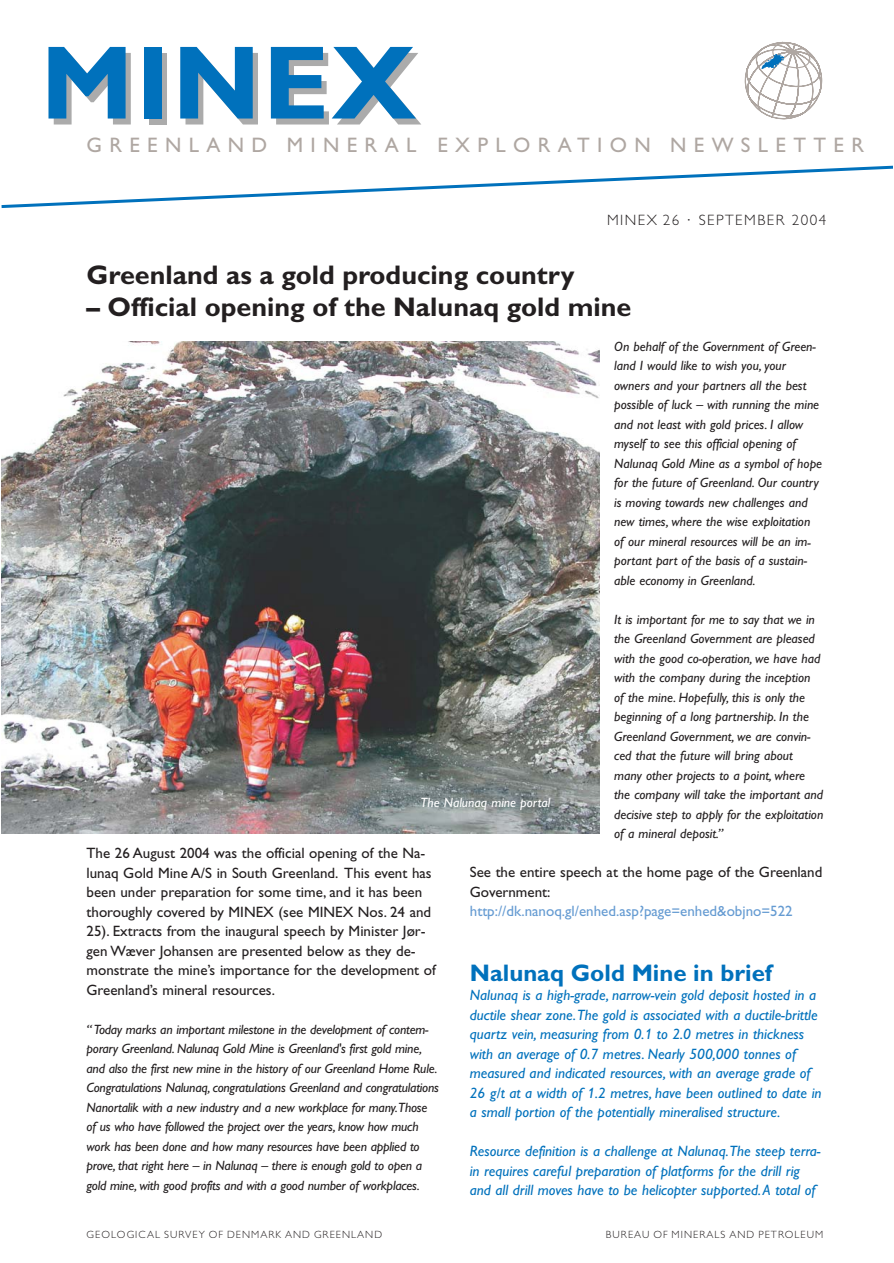
<style>
.page{position:relative;width:894px;height:1263px;background:#fff}
.page>*{position:absolute;margin:0;border:0;box-sizing:border-box;transform-origin:0 0}
.t1{font:700 105px "Gill Alt One";letter-spacing:.02em;color:#0071bc}
.t2{font:700 27px "Gill Alt One";color:#231f20}
.t3{font:700 24px "Gill Alt One";color:#0071bc}
.t4{font:21px "Gill Alt One";letter-spacing:.35em;color:#afa7a2}
.t5{font:italic 15px/19.5px "Gill Alt One";color:#0071bc}
.t6{font:15px/19.5px "Gill Alt One";color:#231f20}
.t7{font:15px "Gill Alt One";color:#659bd2}
.t8{font:300 15px "Gill Alt One";letter-spacing:.1em;color:#231f20}
.t9{font:italic 13.5px/19.5px "Gill Alt One";color:#231f20}
.t10{font:italic 13.5px "Gill Alt One";color:#fff}
.t11{font:300 10.5px "Gill Alt One";letter-spacing:.1em;color:#231f20}
</style>
<div class="page">
<svg style="left:744px;top:41px;width:79px;height:79px"></svg>
<svg style="left:1px;top:165px;width:892px;height:43px"></svg>
<img style="left:2px;top:341px;width:597px;height:492px">
<h1 class="t1" style="left:41px;top:44px;width:378px">MINEX</h1>
<h3 class="t4" style="left:87px;top:137px;width:779px">GREENLAND MINERAL EXPLORATION NEWSLETTER</h3>
<p class="t8" style="left:607px;top:214px;width:221px">MINEX 26 · SEPTEMBER 2004</p>
<h2 class="t2" style="left:87px;top:264px;width:489px">Greenland as a gold producing country</h2>
<h2 class="t2" style="left:87px;top:297px;width:546px">– Official opening of the Nalunaq gold mine</h2>
<p class="t9" style="left:614px;top:338px;width:210px">On behalf of the Government of Green&shy;land I would like to wish you, your owners and your partners all the best possible of luck – with running the mine and not least with gold prices. I allow myself to see this official opening of Nalunaq Gold Mine as a symbol of hope for the future of Greenland. Our country is moving towards new challenges and new times, where the wise exploitation of our mineral resources will be an im&shy;portant part of the basis of a sustain&shy;able economy in Greenland.</p>
<p class="t9" style="left:614px;top:611px;width:211px">It is important for me to say that we in the Greenland Government are pleased with the good co-operation, we have had with the company during the inception of the mine. Hopefully, this is only the beginning of a long partnership. In the Greenland Government, we are convin&shy;ced that the future will bring about many other projects to a point, where the company will take the important and decisive step to apply for the exploitation of a mineral deposit.”</p>
<p class="t6" style="left:470px;top:864px;width:354px">See the entire speech at the home page of the Greenland<br>Government:</p>
<p class="t7" style="left:470px;top:906px;width:324px">http://dk.nanoq.gl/enhed.asp?page=enhed&amp;objno=522</p>
<p class="t10" style="left:421px;top:797px;width:131px">The Nalunaq mine portal</p>
<p class="t6" style="left:87px;top:845px;width:351px">The 26 August 2004 was the official opening of the Na&shy;lunaq Gold Mine A/S in South Greenland. This event has been under preparation for some time, and it has been thoroughly covered by MINEX (see MINEX Nos. 24 and 25). Extracts from the inaugural speech by Minister Jør&shy;gen Wæver Johansen are presented below as they de&shy;monstrate the mine’s importance for the development of Greenland’s mineral resources.</p>
<p class="t9" style="left:87px;top:1021px;width:354px">“ Today marks an important milestone in the development of contem&shy;porary Greenland. Nalunaq Gold Mine is Greenland's first gold mine, and also the first new mine in the history of our Greenland Home Rule.<br>Congratulations Nalunaq, congratulations Greenland and congratulations Nanortalik with a new industry and a new workplace for many.Those of us who have followed the project over the years, know how much work has been done and how many resources have been applied to prove, that right here – in Nalunaq – there is enough gold to open a gold mine, with good profits and with a good number of workplaces.</p>
<h3 class="t3" style="left:470px;top:964px;width:304px">Nalunaq Gold Mine in brief</h3>
<p class="t5" style="left:470px;top:987px;width:353px">Nalunaq is a high-grade, narrow-vein gold deposit hosted in a ductile shear zone.The gold is associated with a ductile-brittle quartz vein, measuring from 0.1 to 2.0 metres in thickness with an average of 0.7 metres. Nearly 500,000 tonnes of measured and indicated resources, with an average grade of 26 g/t at a width of 1.2 metres, have been outlined to date in a small portion of the potentially mineralised structure.</p>
<p class="t5" style="left:470px;top:1143px;width:352px">Resource definition is a challenge at Nalunaq.The steep terra&shy;in requires careful preparation of platforms for the drill rig and all drill moves have to be helicopter supported.A total of</p>
<p class="t11" style="left:87px;top:1231px;width:297px">GEOLOGICAL SURVEY OF DENMARK AND GREENLAND</p>
<p class="t11" style="left:606px;top:1231px;width:219px">BUREAU OF MINERALS AND PETROLEUM</p>
</div>
